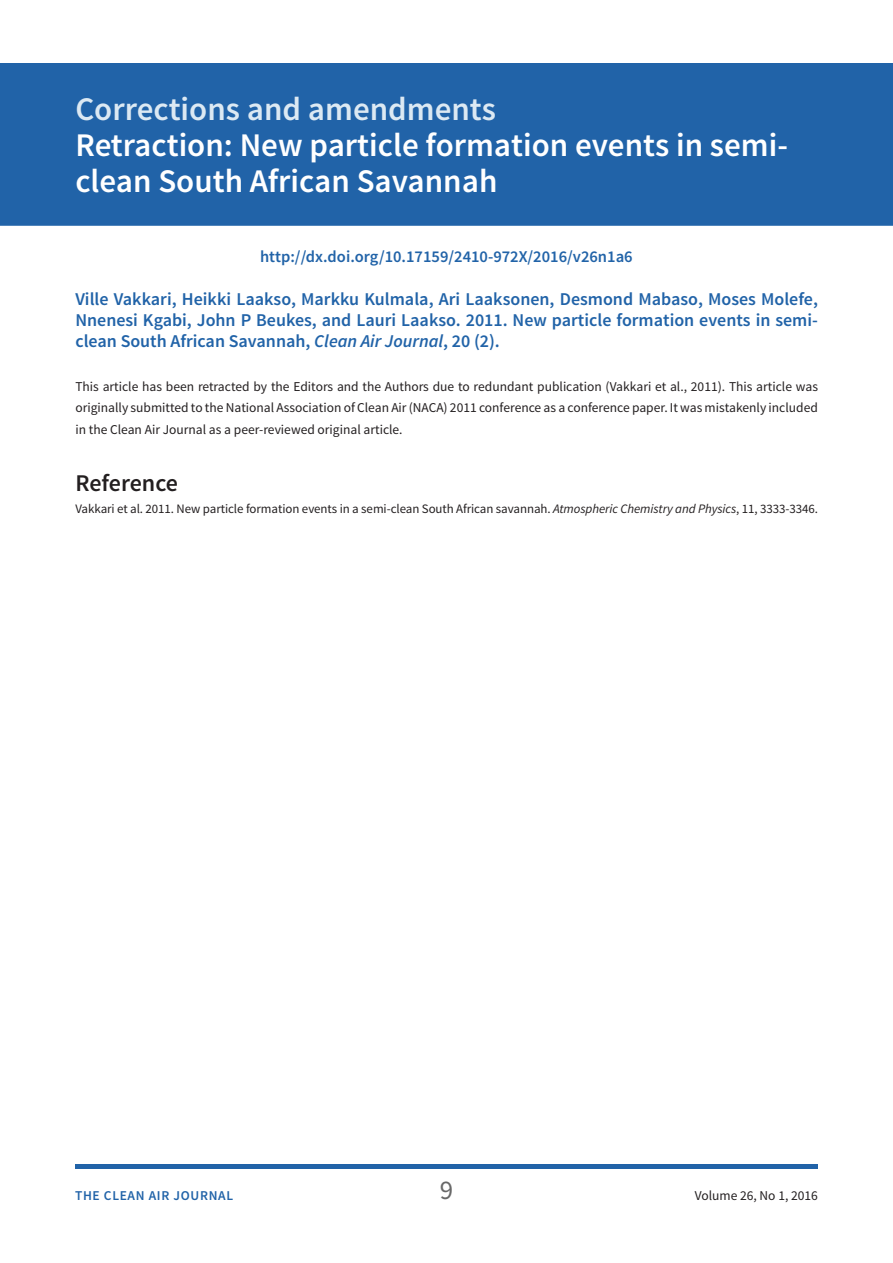
<style>
.page{position:relative;width:893px;height:1263px;background:#fff}
.page>*{position:absolute;margin:0;border:0;box-sizing:border-box;transform-origin:0 0}
.t1{font:600 33px/36px "Source Sans Pro";color:#fff}
.t2{font:600 33px "Source Sans Pro";color:#dce9f3}
.t3{font:27px "Source Sans Pro";color:#686868}
.t4{font:600 24px "Source Sans Pro";letter-spacing:-.005em;color:#231f20}
.t5{font:600 18px/21px "Source Sans Pro";color:#2163a8;text-align:justify}
.t6{font:600 16.5px "Source Sans Pro";color:#2163a8}
.t7{font:13.5px/21.6px "Source Sans Pro";color:#231f20;text-align:justify}
.t8{font:600 13.5px "Source Sans Pro";letter-spacing:.05em;color:#2163a8}
.t9{font:12.9px "Source Sans Pro";letter-spacing:-.005em;color:#231f20}
.s1{font-style:italic}
</style>
<div class="page">
<div style="left:75px;top:1164px;width:743px;height:5px;background:#2163a8"></div>
<div style="left:0;top:64px;width:893px;height:161px;background:#2163a8"></div>
<div style="left:0;top:63px;width:893px;height:163px;border:2px solid #2163a8"></div>
<h1 class="t2" style="left:75px;top:88px;width:422px">Corrections and amendments</h1>
<h1 class="t1" style="left:75px;top:128px;width:714px">Retraction: New particle formation events in semi&shy;clean South African Savannah</h1>
<p class="t6" style="left:260px;top:246px;width:374px">http://dx.doi.org/10.17159/2410-972X/2016/v26n1a6</p>
<p class="t5" style="left:75px;top:289px;width:744px">Ville Vakkari, Heikki Laakso, Markku Kulmala, Ari Laaksonen, Desmond Mabaso, Moses Molefe, Nnenesi Kgabi, John P Beukes, and Lauri Laakso. 2011. New particle formation events in semi&shy;clean South African Savannah, <span class="s1">Clean Air Journal</span>, 20 (2).</p>
<p class="t7" style="left:75px;top:376px;width:744px">This article has been retracted by the Editors and the Authors due to redundant publication (Vakkari et al., 2011). This article was originally submitted to the National Association of Clean Air (NACA) 2011 conference as a conference paper. It was mistakenly included in the Clean Air Journal as a peer-reviewed original article.</p>
<h3 class="t4" style="left:75px;top:468px;width:104px">Reference</h3>
<p class="t9" style="left:75px;top:501px;width:744px">Vakkari et al. 2011. New particle formation events in a semi-clean South African savannah. <span class="s1">Atmospheric Chemistry and Physics</span>, 11, 3333-3346.</p>
<p class="t8" style="left:75px;top:1187px;width:160px">THE CLEAN AIR JOURNAL</p>
<h2 class="t3" style="left:440px;top:1174px;width:15px">9</h2>
<p class="t7" style="left:695px;top:1184px;width:125px">Volume 26, No 1, 2016</p>
</div>
